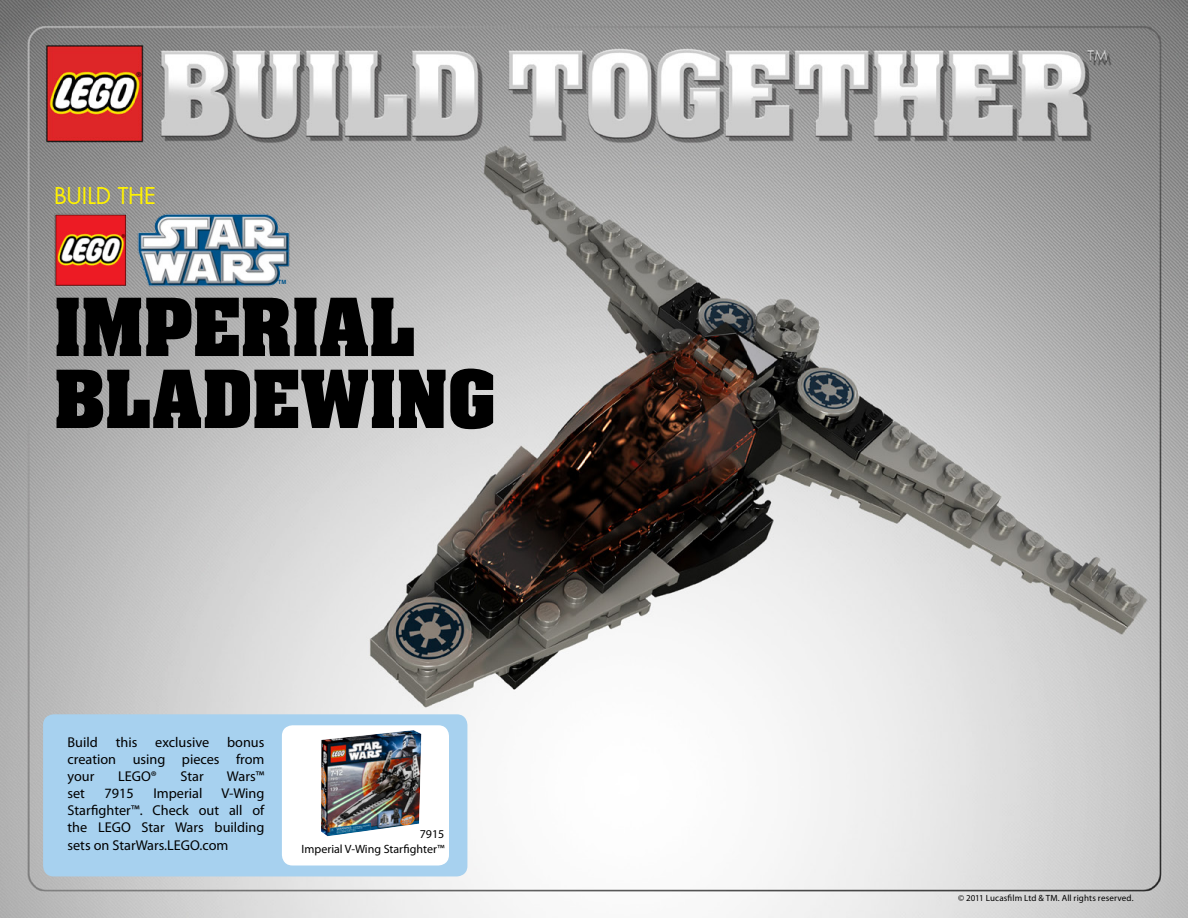
<style>
.page{position:relative;width:1188px;height:918px;background:#fff}
.page>*{position:absolute;margin:0;border:0;box-sizing:border-box;transform-origin:0 0}
.t1{font:700 68.1px/72px "Aachen";color:#000}
.t2{font:22.5px "Futura";letter-spacing:-.005em;color:#fff200}
.t3{font:14.25px/17.1px "Myriad Pro";color:#000;text-align:justify}
.t4{font:12px/14.4px "Myriad Pro";color:#000;text-align:right}
.t5{font:9px "Myriad Pro";letter-spacing:.015em;color:#000}
.t6{font:700 6px "LEGO Chalet 60";color:#005389}
</style>
<div class="page">
<img style="left:0;top:0;width:1188px;height:918px">
<hr style="left:594px;top:62px;width:2px;height:821px;background:#aab2bf">
<div style="left:43px;top:714px;width:424px;height:162px;background:#a7d1ef;border-radius:11px"></div>
<div style="left:282px;top:725px;width:167px;height:141px;background:#fff;border-radius:11px"></div>
<img style="left:321px;top:730px;width:100px;height:106px">
<img style="left:49px;top:208px;width:246px;height:84px">
<h2 class="t2" style="left:54px;top:182px;width:104px">BUILD THE</h2>
<p class="t6" style="left:278px;top:278px;width:10px">TM</p>
<h1 class="t1" style="left:54px;top:290px;width:443px">IMPERIAL<br>BLADEWING</h1>
<p class="t3" style="left:68px;top:733px;width:198px;text-indent:160px">bonus creation using pieces from your</p>
<p class="t3" style="left:68px;top:733px;width:32px">Build</p>
<p class="t3" style="left:116px;top:733px;width:23px">this</p>
<p class="t3" style="left:155px;top:733px;width:55px">exclusive</p>
<p class="t3" style="left:118px;top:768px;width:40px">LEGO®</p>
<p class="t3" style="left:181px;top:768px;width:25px">Star</p>
<p class="t3" style="left:227px;top:768px;width:39px">Wars™</p>
<p class="t3" style="left:68px;top:785px;width:19px">set</p>
<p class="t3" style="left:105px;top:785px;width:31px">7915</p>
<p class="t3" style="left:153px;top:785px;width:50px">Imperial</p>
<p class="t3" style="left:68px;top:785px;width:198px;text-indent:154px">V-Wing Starfighter™. Check out all of the LEGO Star Wars building sets on StarWars.LEGO.com</p>
<p class="t4" style="left:302px;top:827px;width:144px">7915<br>Imperial V-Wing Starfighter™</p>
<p class="t5" style="left:958px;top:893px;width:177px">© 2011 Lucasfilm Ltd &amp; TM. All rights reserved.</p>
</div>
